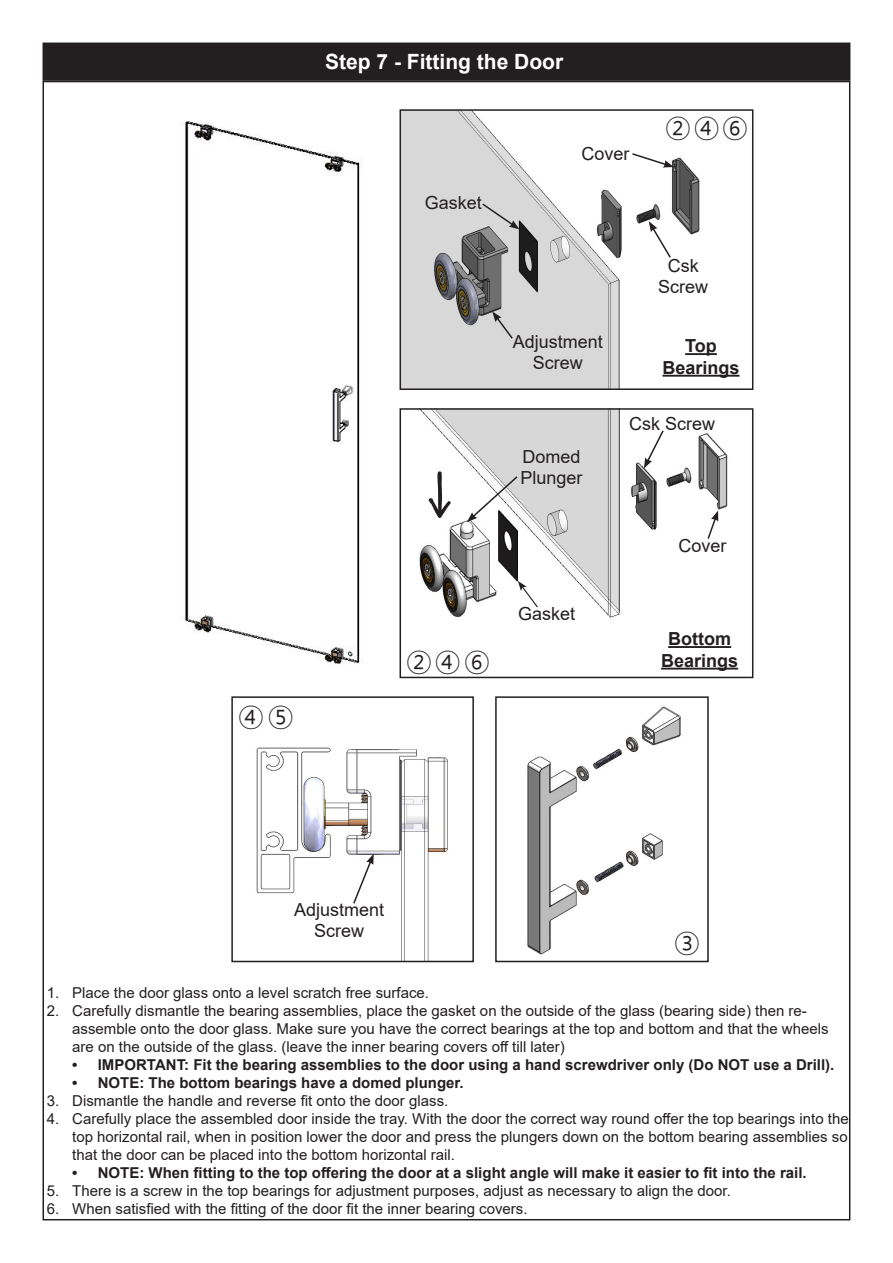
<style>
.page{position:relative;width:893px;height:1263px;background:#fff}
.page>*{position:absolute;margin:0;border:0;box-sizing:border-box;transform-origin:0 0}
.t1{font:54px "Segoe Script";color:#231f20}
.t2{font:27px "Malgun Gothic";letter-spacing:.065em;color:#231f20}
.t3{font:700 21px "Arial";color:#fff}
.t4{font:18px/21.6px "Arial";color:#231f20;text-align:center}
.t5{font:700 18px "Arial";color:#231f20}
.t6{font:15px/18px "Arial";color:#231f20}
.t7{font:700 15px "Arial";color:#231f20}
</style>
<div class="page">
<img style="left:184px;top:121px;width:178px;height:544px">
<img style="left:527px;top:706px;width:154px;height:249px">
<div style="left:495px;top:696px;width:214px;height:266px;border:2px solid #231f20"></div>
<div style="left:43px;top:43px;width:807px;height:37px;background:#231f20"></div>
<div style="left:43px;top:43px;width:807px;height:38px;border:2px solid #231f20"></div>
<img style="left:256px;top:747px;width:192px;height:212px">
<div style="left:231px;top:696px;width:243px;height:266px;border:2px solid #231f20"></div>
<svg style="left:352px;top:854px;width:22px;height:51px"></svg>
<img style="left:402px;top:112px;width:338px;height:275px">
<div style="left:399px;top:109px;width:354px;height:281px;border:2px solid #231f20"></div>
<hr style="left:685px;top:353px;width:32px;height:2px;background:#231f20">
<hr style="left:662px;top:375px;width:77px;height:2px;background:#231f20">
<svg style="left:649px;top:221px;width:23px;height:38px"></svg>
<svg style="left:492px;top:311px;width:22px;height:29px"></svg>
<svg style="left:631px;top:152px;width:43px;height:15px"></svg>
<svg style="left:481px;top:202px;width:38px;height:27px"></svg>
<img style="left:419px;top:411px;width:320px;height:259px">
<div style="left:399px;top:408px;width:354px;height:270px;border:2px solid #231f20"></div>
<svg style="left:467px;top:475px;width:52px;height:47px"></svg>
<svg style="left:644px;top:429px;width:21px;height:39px"></svg>
<svg style="left:706px;top:510px;width:12px;height:30px"></svg>
<svg style="left:518px;top:581px;width:21px;height:28px"></svg>
<hr style="left:668px;top:646px;width:63px;height:2px;background:#231f20">
<hr style="left:661px;top:668px;width:77px;height:1px;background:#231f20">
<p class="t3" style="left:325px;top:47px;width:240px">Step 7 - Fitting the Door</p>
<p class="t4" style="left:425px;top:192px;width:59px">Gasket</p>
<p class="t4" style="left:581px;top:143px;width:50px">Cover</p>
<p class="t4" style="left:513px;top:330px;width:92px">Adjustment<br>Screw</p>
<p class="t2" style="left:665px;top:111px;width:86px">②④⑥</p>
<p class="t4" style="left:658px;top:254px;width:52px">Csk<br>Screw</p>
<p class="t5" style="left:685px;top:333px;width:33px">Top</p>
<p class="t5" style="left:662px;top:355px;width:79px">Bearings</p>
<p class="t2" style="left:238px;top:700px;width:58px">④⑤</p>
<p class="t1" style="left:426px;top:446px;width:28px">↓</p>
<p class="t4" style="left:521px;top:445px;width:64px;text-align:left">Domed<br>Plunger</p>
<p class="t2" style="left:406px;top:644px;width:87px">②④⑥</p>
<p class="t4" style="left:518px;top:602px;width:59px">Gasket</p>
<p class="t4" style="left:629px;top:413px;width:88px">Csk Screw</p>
<p class="t4" style="left:678px;top:535px;width:50px">Cover</p>
<p class="t5" style="left:668px;top:626px;width:64px">Bottom</p>
<p class="t5" style="left:661px;top:648px;width:79px">Bearings</p>
<p class="t4" style="left:294px;top:898px;width:92px">Adjustment</p>
<p class="t4" style="left:314px;top:920px;width:52px">Screw</p>
<p class="t2" style="left:674px;top:926px;width:28px">③</p>
<p class="t6" style="left:47px;top:983px;width:384px">1. Place the door glass onto a level scratch free surface.</p>
<p class="t6" style="left:72px;top:1001px;width:758px;text-indent:-26px">2. Carefully dismantle the bearing assemblies, place the gasket on the outside of the glass (bearing side) then re&shy;assemble onto the door glass. Make sure you have the correct bearings at the top and bottom and that the wheels are on the outside of the glass. (leave the inner bearing covers off till later)</p>
<p class="t7" style="left:72px;top:1054px;width:764px">• IMPORTANT: Fit the bearing assemblies to the door using a hand screwdriver only (Do NOT use a Drill).</p>
<p class="t7" style="left:72px;top:1072px;width:393px">• NOTE: The bottom bearings have a domed plunger.</p>
<p class="t6" style="left:47px;top:1091px;width:403px">3. Dismantle the handle and reverse fit onto the door glass.</p>
<p class="t6" style="left:72px;top:1109px;width:778px;text-align:justify;text-indent:-26px">4. Carefully place the assembled door inside the tray. With the door the correct way round offer the top bearings into the top horizontal rail, when in position lower the door and press the plungers down on the bottom bearing assemblies so that the door can be placed into the bottom horizontal rail.</p>
<p class="t7" style="left:72px;top:1162px;width:736px">• NOTE: When fitting to the top offering the door at a slight angle will make it easier to fit into the rail.</p>
<p class="t6" style="left:47px;top:1181px;width:686px">5. There is a screw in the top bearings for adjustment purposes, adjust as necessary to align the door.</p>
<p class="t6" style="left:47px;top:1199px;width:482px">6. When satisfied with the fitting of the door fit the inner bearing covers.</p>
</div>
